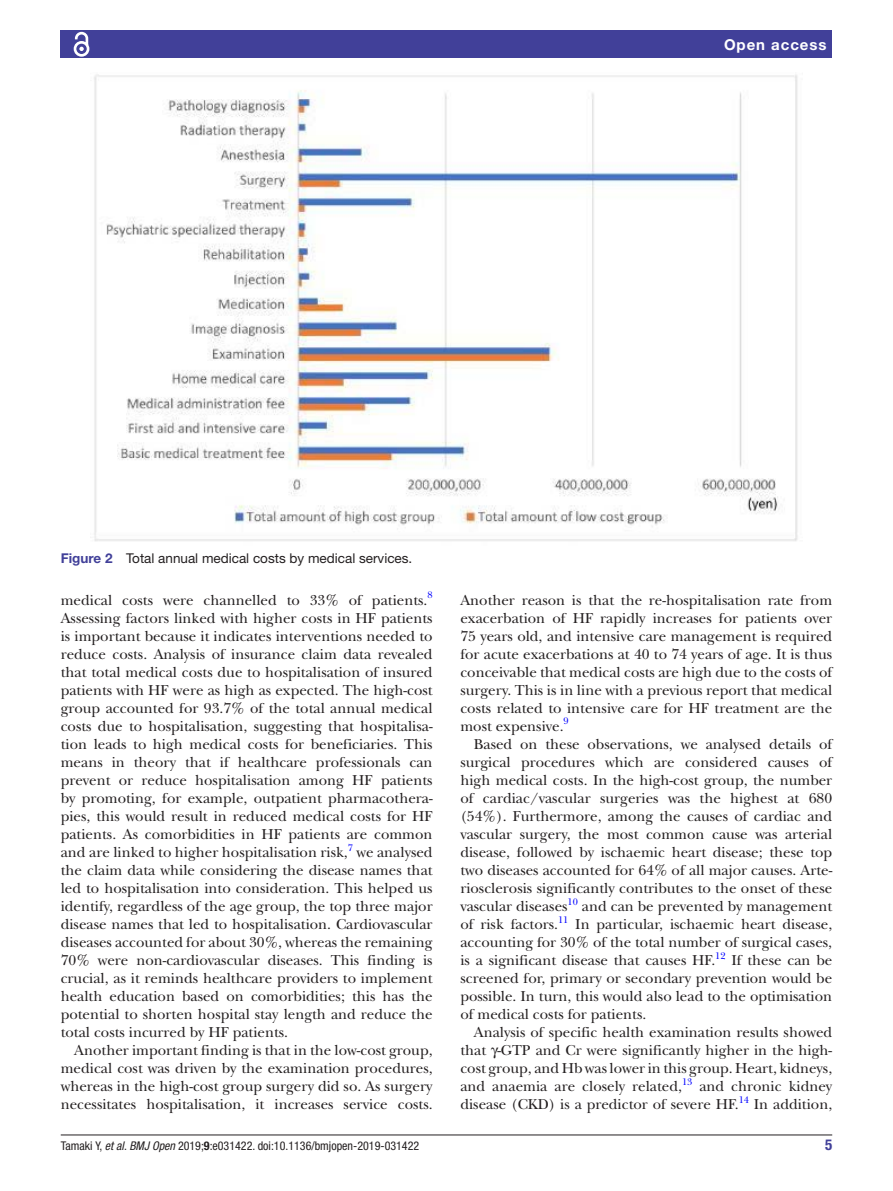
<style>
.page{position:relative;width:893px;height:1191px;background:#fff}
.page>*{position:absolute;margin:0;border:0;box-sizing:border-box;transform-origin:0 0}
.t1{font:15px/18px "New Baskerville";color:#231f20;text-align:justify}
.t2{font:700 15px "Helvetica Neue LT Std";letter-spacing:.065em;color:#fff}
.t3{font:700 condensed 15px "Helvetica Neue LT Std";color:#414099}
.t4{font:13.5px "Helvetica Neue LT Std";color:#231f20}
.t5{font:condensed 12px "Helvetica Neue LT Std";color:#231f20}
.t6{font:9.9px "New Baskerville";color:#00f}
.s1{font-weight:700;color:#414099}
.s2{font-style:italic}
.s3{font-weight:700}
</style>
<div class="page">
<hr style="left:61px;top:1134px;width:771px;height:1px;background:#231f20">
<div style="left:61px;top:31px;width:771px;height:27px;background:#414099"></div>
<svg style="left:73px;top:31px;width:17px;height:26px"></svg>
<img style="left:94px;top:74px;width:704px;height:467px">
<p class="t2" style="left:724px;top:35px;width:104px">Open access</p>
<p class="t4" style="left:61px;top:550px;width:353px"><span class="s1">Figure 2</span> Total annual medical costs by medical services.</p>
<p class="t1" style="left:61px;top:591px;width:368px">medical costs were channelled to 33% of patients.</p>
<p class="t6" style="left:427px;top:589px;width:7px">8</p>
<p class="t1" style="left:61px;top:609px;width:373px">Assessing factors linked with higher costs in HF patients is important because it indicates interventions needed to reduce costs. Analysis of insurance claim data revealed that total medical costs due to hospitalisation of insured patients with HF were as high as expected. The high-cost group accounted for 93.7% of the total annual medical costs due to hospitalisation, suggesting that hospitalisa&shy;tion leads to high medical costs for beneficiaries. This means in theory that if healthcare professionals can prevent or reduce hospitalisation among HF patients by promoting, for example, outpatient pharmacothera&shy;pies, this would result in reduced medical costs for HF patients. As comorbidities in HF patients are common and are linked to higher hospitalisation risk,<sup>7</sup> we analysed the claim data while considering the disease names that led to hospitalisation into consideration. This helped us identify, regardless of the age group, the top three major disease names that led to hospitalisation. Cardiovascular diseases accounted for about 30%, whereas the remaining 70% were non-cardiovascular diseases. This finding is crucial, as it reminds healthcare providers to implement health education based on comorbidities; this has the potential to shorten hospital stay length and reduce the total costs incurred by HF patients.</p>
<p class="t1" style="left:61px;top:1041px;width:373px;text-indent:14px">Another important finding is that in the low-cost group, medical cost was driven by the examination procedures, whereas in the high-cost group surgery did so. As surgery necessitates hospitalisation, it increases service costs.</p>
<p class="t1" style="left:460px;top:591px;width:373px">Another reason is that the re-hospitalisation rate from exacerbation of HF rapidly increases for patients over 75 years old, and intensive care management is required for acute exacerbations at 40 to 74 years of age. It is thus conceivable that medical costs are high due to the costs of surgery. This is in line with a previous report that medical costs related to intensive care for HF treatment are the most expensive.</p>
<p class="t6" style="left:564px;top:715px;width:7px">9</p>
<p class="t1" style="left:460px;top:735px;width:373px;text-indent:14px">Based on these observations, we analysed details of surgical procedures which are considered causes of high medical costs. In the high-cost group, the number of cardiac/vascular surgeries was the highest at 680 (54%). Furthermore, among the causes of cardiac and vascular surgery, the most common cause was arterial disease, followed by ischaemic heart disease; these top two diseases accounted for 64% of all major causes. Arte&shy;riosclerosis significantly contributes to the onset of these vascular diseases<sup>10</sup> and can be prevented by management of risk factors.</p>
<p class="t6" style="left:558px;top:913px;width:12px">11</p>
<p class="t1" style="left:460px;top:915px;width:373px;text-indent:115px">In particular, ischaemic heart disease, accounting for 30% of the total number of surgical cases, is a significant disease that causes HF.</p>
<p class="t6" style="left:715px;top:949px;width:12px">12</p>
<p class="t1" style="left:460px;top:951px;width:373px;text-indent:271px">If these can be screened for, primary or secondary prevention would be possible. In turn, this would also lead to the optimisation of medical costs for patients.</p>
<p class="t1" style="left:460px;top:1023px;width:373px;text-indent:14px">Analysis of specific health examination results showed that -GTP and Cr were significantly higher in the high&shy;cost group, and Hb was lower in this group. Heart, kidneys, and anaemia are closely related,</p>
<p class="t6" style="left:682px;top:1075px;width:12px">13</p>
<p class="t1" style="left:460px;top:1077px;width:373px;text-indent:239px">and chronic kidney disease (CKD) is a predictor of severe HF.</p>
<p class="t6" style="left:739px;top:1093px;width:12px">14</p>
<p class="t1" style="left:754px;top:1095px;width:80px">In addition,</p>
<p class="t5" style="left:61px;top:1138px;width:360px">Tamaki Y, <span class="s2">et al</span>. <span class="s2">BMJ Open</span> 2019;<span class="s3">9</span>:e031422. doi:10.1136/bmjopen-2019-031422</p>
<p class="t3" style="left:825px;top:1135px;width:9px">5</p>
</div>
